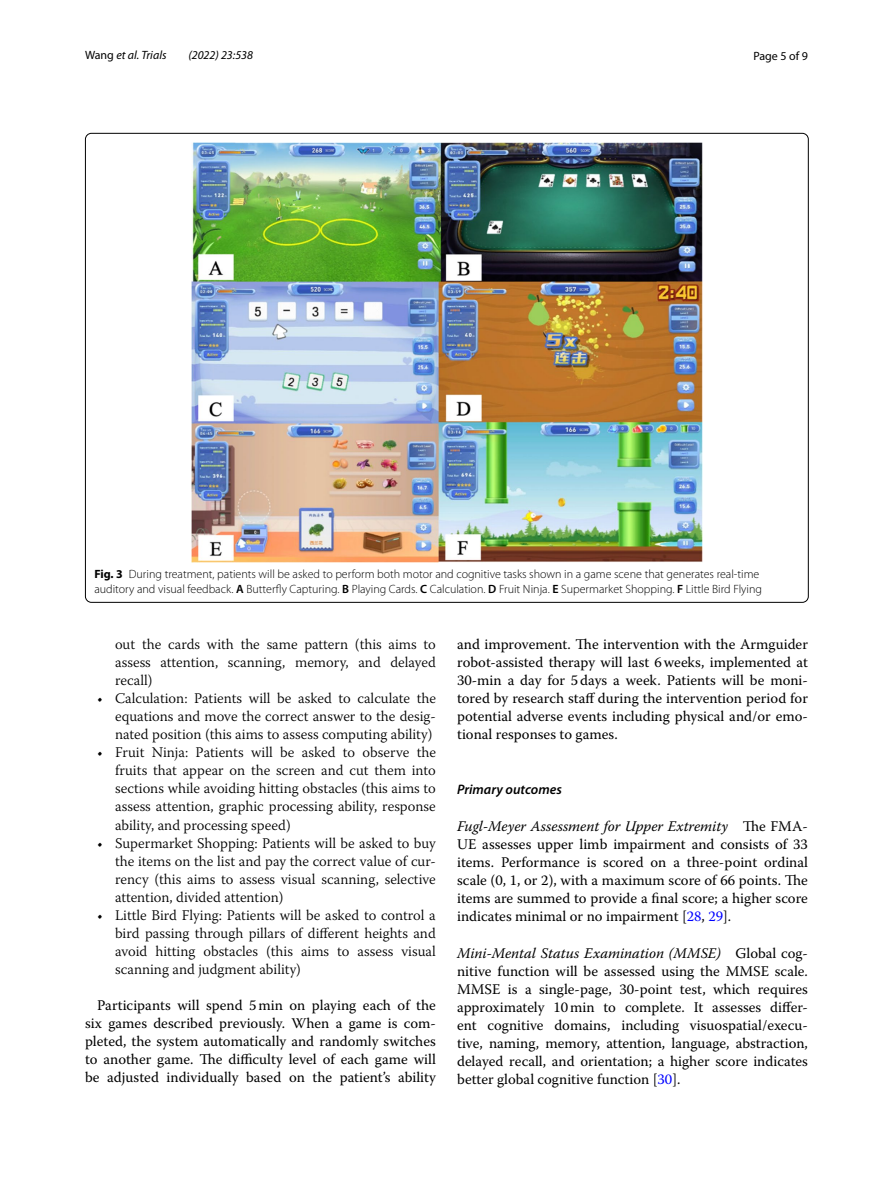
<style>
.page{position:relative;width:893px;height:1187px;background:#fff}
.page>*{position:absolute;margin:0;border:0;box-sizing:border-box;transform-origin:0 0}
.t1{font:14.7px/18px "Warnock Pro";color:#000;text-align:justify}
.t2{font:300 14.7px/18px "Warnock Pro";color:#000;text-align:justify}
.t3{font:italic 600 13.8px "Myriad Pro";color:#000}
.t4{font:300 12px/15px "Myriad Pro";color:#000}
.t5{font:italic 12px "Myriad Pro";color:#000}
.t6{font:12px "Myriad Pro";color:#000}
.s1{font-style:normal}
.s2{font-weight:700}
.s3{font-weight:600}
.s4{font-style:italic}
.s5{color:#00f}
</style>
<div class="page">
<img style="left:192px;top:142px;width:510px;height:421px">
<p class="t5" style="left:85px;top:48px;width:83px"><span class="s1">Wang</span> et al. Trials</p>
<p class="t5" style="left:188px;top:48px;width:66px">(2022) 23:538</p>
<p class="t6" style="left:753px;top:48px;width:56px">Page 5 of 9</p>
<p class="t4" style="left:94px;top:566px;width:669px"><span class="s2">Fig. 3</span> During treatment, patients will be asked to perform both motor and cognitive tasks shown in a game scene that generates real-time auditory and visual feedback. <span class="s3">A</span> Butterfly Capturing. <span class="s3">B</span> Playing Cards. <span class="s3">C</span> Calculation. <span class="s3">D</span> Fruit Ninja. <span class="s3">E</span> Supermarket Shopping. <span class="s3">F</span> Little Bird Flying</p>
<p class="t2" style="left:115px;top:635px;width:322px">out the cards with the same pattern (this aims to assess attention, scanning, memory, and delayed recall)</p>
<p class="t2" style="left:115px;top:689px;width:322px;text-indent:-18px">• Calculation: Patients will be asked to calculate the equations and move the correct answer to the desig&shy;nated position (this aims to assess computing ability)</p>
<p class="t2" style="left:115px;top:743px;width:322px;text-indent:-18px">• Fruit Ninja: Patients will be asked to observe the fruits that appear on the screen and cut them into sections while avoiding hitting obstacles (this aims to assess attention, graphic processing ability, response ability, and processing speed)</p>
<p class="t2" style="left:115px;top:833px;width:322px;text-indent:-18px">• Supermarket Shopping: Patients will be asked to buy the items on the list and pay the correct value of cur&shy;rency (this aims to assess visual scanning, selective attention, divided attention)</p>
<p class="t2" style="left:115px;top:905px;width:322px;text-indent:-18px">• Little Bird Flying: Patients will be asked to control a bird passing through pillars of different heights and avoid hitting obstacles (this aims to assess visual scanning and judgment ability)</p>
<p class="t1" style="left:85px;top:996px;width:352px;text-indent:12px">Participants will spend 5min on playing each of the six games described previously. When a game is com&shy;pleted, the system automatically and randomly switches to another game. The difficulty level of each game will be adjusted individually based on the patient’s ability</p>
<p class="t1" style="left:457px;top:635px;width:352px">and improvement. The intervention with the Armguider robot-assisted therapy will last 6weeks, implemented at 30-min a day for 5days a week. Patients will be moni&shy;tored by research staff during the intervention period for potential adverse events including physical and/or emo&shy;tional responses to games.</p>
<p class="t3" style="left:457px;top:780px;width:106px">Primary outcomes</p>
<p class="t1" style="left:457px;top:816px;width:352px"><span class="s4">Fugl‑Meyer Assessment for Upper Extremity</span> The FMA-UE assesses upper limb impairment and consists of 33 items. Performance is scored on a three-point ordinal scale (0, 1, or 2), with a maximum score of 66 points. The items are summed to provide a final score; a higher score indicates minimal or no impairment [<span class="s5">28</span>, <span class="s5">29</span>].</p>
<p class="t1" style="left:457px;top:943px;width:352px"><span class="s4">Mini‑Mental Status Examination (MMSE)</span> Global cog&shy;nitive function will be assessed using the MMSE scale.<br>MMSE is a single-page, 30-point test, which requires approximately 10min to complete. It assesses differ&shy;ent cognitive domains, including visuospatial/execu&shy;tive, naming, memory, attention, language, abstraction, delayed recall, and orientation; a higher score indicates better global cognitive function [<span class="s5">30</span>].</p>
</div>
